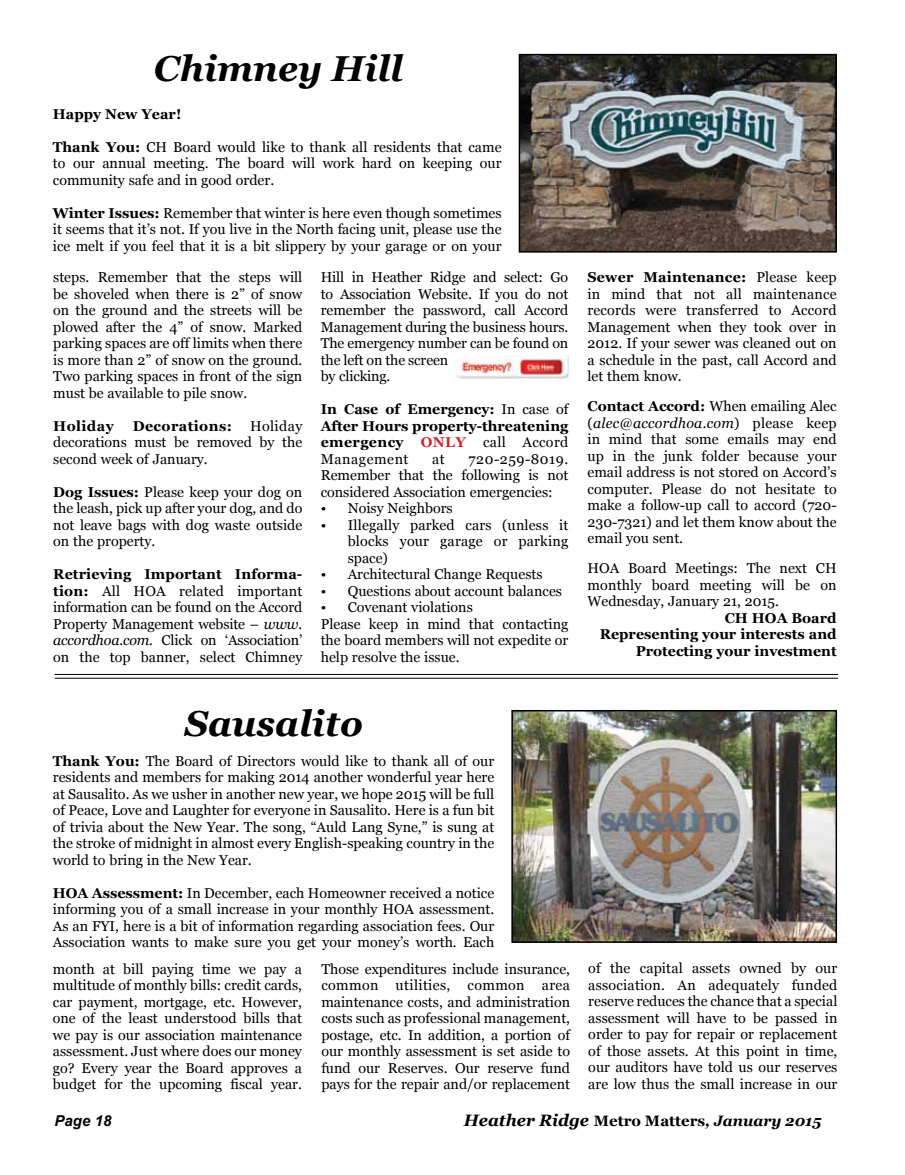
<style>
.page{position:relative;width:905px;height:1175px;background:#fff}
.page>*{position:absolute;margin:0;border:0;box-sizing:border-box;transform-origin:0 0}
.t1{font:italic 700 36px "Georgia";color:#000}
.t2{font:italic 700 16.5px "Georgia";color:#000}
.t3{font:italic 700 15px "Arial";color:#000}
.t4{font:14.25px/16.5px "Georgia";color:#000;text-align:justify}
.t5{font:700 14.25px/16.5px "Georgia";color:#000;text-align:justify}
.t6{font:700 14.25px "Georgia";letter-spacing:.03em;color:#000}
.s1{font-weight:700}
.s2{font-weight:400}
.s3{color:#d2232a}
.s4{font-style:italic}
.s5{font-style:normal;font-size:15px}
.s6{font-size:15px}
</style>
<div class="page">
<img style="left:521px;top:57px;width:312px;height:193px">
<div style="left:518px;top:54px;width:318px;height:199px;border:2px solid #000"></div>
<hr style="left:55px;top:674px;width:783px;height:1px;background:#000">
<hr style="left:55px;top:678px;width:783px;height:1px;background:#000">
<img style="left:514px;top:713px;width:320px;height:226px">
<div style="left:511px;top:710px;width:326px;height:232px;border:2px solid #000"></div>
<img style="left:456px;top:356px;width:114px;height:24px">
<h1 class="t1" style="left:154px;top:45px;width:250px">Chimney Hill</h1>
<p class="t5" style="left:53px;top:106px;width:130px">Happy New Year!</p>
<p class="t4" style="left:53px;top:139px;width:450px"><span class="s1">Thank You:</span> CH Board would like to thank all residents that came to our annual meeting. The board will work hard on keeping our community safe and in good order.</p>
<p class="t4" style="left:53px;top:205px;width:450px"><span class="s1">Winter Issues:</span> Remember that winter is here even though sometimes it seems that it’s not. If you live in the North facing unit, please use the ice melt if you feel that it is a bit slippery by your garage or on your</p>
<p class="t4" style="left:53px;top:269px;width:251px">steps. Remember that the steps will be shoveled when there is 2” of snow on the ground and the streets will be plowed after the 4” of snow. Marked parking spaces are off limits when there is more than 2” of snow on the ground.<br>Two parking spaces in front of the sign must be available to pile snow.</p>
<p class="t6" style="left:53px;top:416px;width:62px">Holiday</p>
<p class="t6" style="left:133px;top:416px;width:101px">Decorations:</p>
<p class="t4" style="left:321px;top:269px;width:249px;text-align:left">Hill in Heather Ridge and select: Go to Association Website. If you do not remember the password, call Accord<br>Management during the business hours.<br>The emergency number can be found on the left on the screen<br>by clicking.</p>
<p class="t5" style="left:321px;top:401px;width:249px">In Case of Emergency: <span class="s2">In case of </span>After Hours property-threatening emergency <span class="s3">ONLY</span> <span class="s2">call Accord Management</span></p>
<p class="t4" style="left:53px;top:418px;width:250px;text-indent:197px">Holiday decorations must be removed by the second week of January.</p>
<p class="t4" style="left:53px;top:484px;width:250px"><span class="s1">Dog Issues:</span> Please keep your dog on the leash, pick up after your dog, and do not leave bags with dog waste outside on the property.</p>
<p class="t4" style="left:53px;top:566px;width:251px"><span class="s1">Retrieving Important Informa&shy;tion:</span> All HOA related important information can be found on the Accord Property Management website – <span class="s4">www. accordhoa.com.</span> Click on ‘Association’ on the top banner, select Chimney</p>
<p class="t4" style="left:321px;top:451px;width:249px;text-indent:148px">720-259-8019.<br>Remember that the following is not considered Association emergencies:</p>
<p class="t4" style="left:321px;top:500px;width:133px">• Noisy Neighbors</p>
<p class="t4" style="left:348px;top:517px;width:222px;text-indent:-27px">• Illegally parked cars (unless it blocks your garage or parking space)</p>
<p class="t4" style="left:321px;top:566px;width:223px">• Architectural Change Requests</p>
<p class="t4" style="left:321px;top:583px;width:243px">• Questions about account balances</p>
<p class="t4" style="left:321px;top:599px;width:249px;text-align:left">• Covenant violations<br>Please keep in mind that contacting the board members will not expedite or help resolve the issue.</p>
<p class="t4" style="left:432px;top:451px;width:14px">at</p>
<p class="t4" style="left:587px;top:269px;width:251px"><span class="s1">Sewer Maintenance:</span> Please keep in mind that not all maintenance records were transferred to Accord Management when they took over in 2012. If your sewer was cleaned out on a schedule in the past, call Accord and let them know.</p>
<p class="t4" style="left:587px;top:398px;width:251px"><span class="s1">Contact Accord:</span> When emailing Alec (<span class="s4">alec@accordhoa.com</span>) please keep in mind that some emails may end up in the junk folder because your email address is not stored on Accord’s computer. Please do not hesitate to make a follow-up call to accord (720- 230-7321) and let them know about the email you sent.</p>
<p class="t4" style="left:587px;top:560px;width:250px">HOA Board Meetings: The next CH monthly board meeting will be on Wednesday, January 21, 2015.</p>
<p class="t5" style="left:599px;top:609px;width:238px;text-align:right">CH HOA Board<br>Representing your interests and<br>Protecting your investment</p>
<h1 class="t1" style="left:185px;top:700px;width:180px">Sausalito</h1>
<p class="t4" style="left:53px;top:753px;width:443px"><span class="s1">Thank You:</span> The Board of Directors would like to thank all of our residents and members for making 2014 another wonderful year here at Sausalito. As we usher in another new year, we hope 2015 will be full of Peace, Love and Laughter for everyone in Sausalito. Here is a fun bit of trivia about the New Year. The song, “Auld Lang Syne,” is sung at the stroke of midnight in almost every English-speaking country in the world to bring in the New Year.</p>
<p class="t4" style="left:53px;top:885px;width:443px"><span class="s1">HOA Assessment:</span> In December, each Homeowner received a notice informing you of a small increase in your monthly HOA assessment.<br>As an FYI, here is a bit of information regarding association fees. Our Association wants to make sure you get your money’s worth. Each</p>
<p class="t4" style="left:53px;top:961px;width:251px">month at bill paying time we pay a multitude of monthly bills: credit cards, car payment, mortgage, etc. However, one of the least understood bills that we pay is our association maintenance assessment. Just where does our money go? Every year the Board approves a budget for the upcoming fiscal year.</p>
<p class="t4" style="left:321px;top:961px;width:250px">Those expenditures include insurance, common utilities, common area maintenance costs, and administration costs such as professional management, postage, etc. In addition, a portion of our monthly assessment is set aside to fund our Reserves. Our reserve fund pays for the repair and/or replacement</p>
<p class="t4" style="left:588px;top:960px;width:251px">of the capital assets owned by our association. An adequately funded reserve reduces the chance that a special assessment will have to be passed in order to pay for repair or replacement of those assets. At this point in time, our auditors have told us our reserves are low thus the small increase in our</p>
<p class="t3" style="left:55px;top:1110px;width:58px">Page 18</p>
<p class="t2" style="left:463px;top:1109px;width:359px">Heather Ridge <span class="s5">Metro Matters</span><span class="s6">, January 2015</span></p>
</div>
